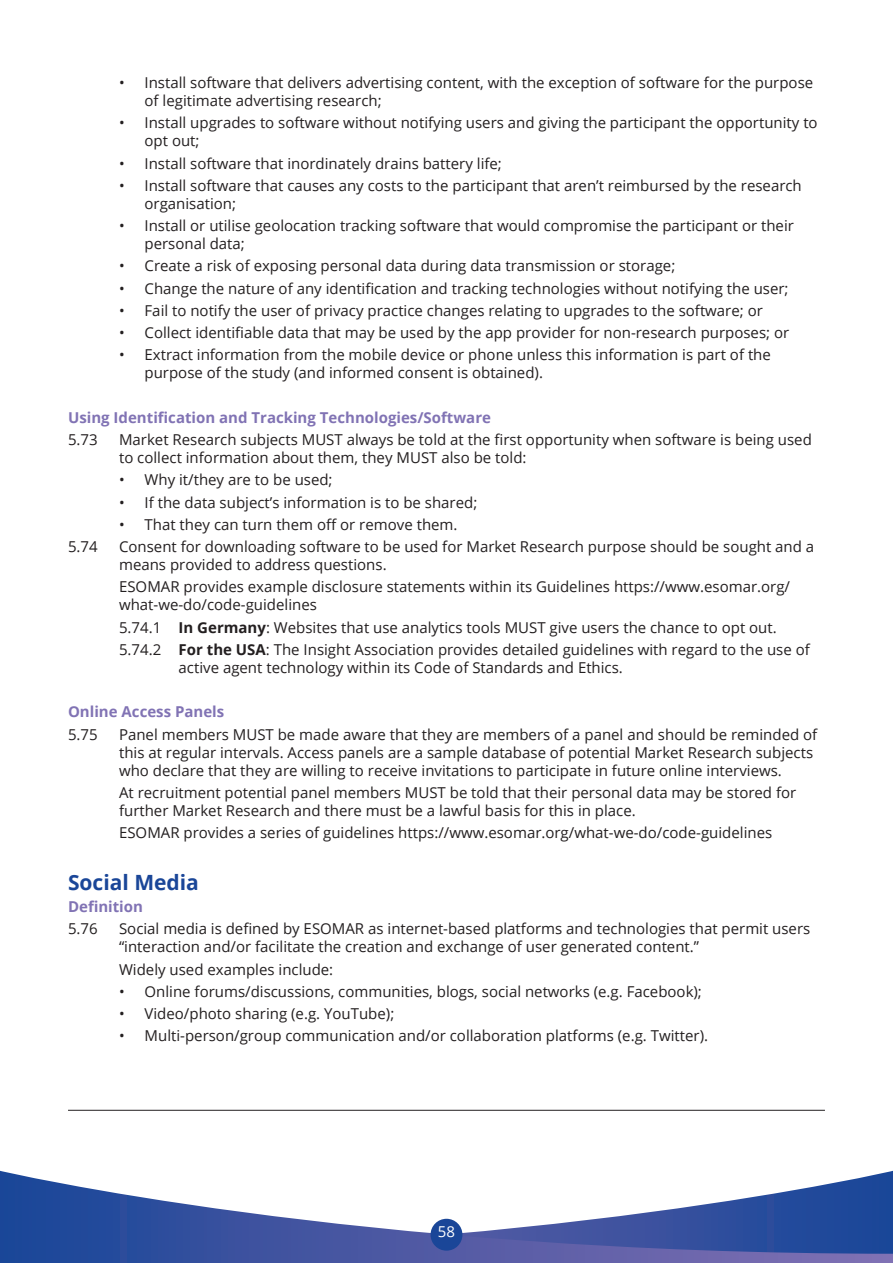
<style>
.page{position:relative;width:893px;height:1263px;background:#fff}
.page>*{position:absolute;margin:0;border:0;box-sizing:border-box;transform-origin:0 0}
.New_Header{font:700 21px "Open Sans";color:#1a4698}
.New_Header-2{font:15px/18px "Open Sans";color:#231f20}
.New_Sub-Header_Colou{font:700 15px "Open Sans";color:#8173b4}
.t1{font:15px "Open Sans";color:#fff}
.s1{font-weight:700}
</style>
<div class="page">
<svg style="left:0;top:1171px;width:893px;height:92px"></svg>
<div style="left:431px;top:1219px;width:31px;height:32px;background:#1a4698;border-radius:50%"></div>
<hr style="left:68px;top:1110px;width:757px;height:1px;background:#231f20">
<p class="New_Header-2" style="left:145px;top:73px;width:670px;text-indent:-26px">• Install software that delivers advertising content, with the exception of software for the purpose of legitimate advertising research;</p>
<p class="New_Header-2" style="left:145px;top:113px;width:675px;text-indent:-26px">• Install upgrades to software without notifying users and giving the participant the opportunity to opt out;</p>
<p class="New_Header-2" style="left:119px;top:154px;width:384px">• Install software that inordinately drains battery life;</p>
<p class="New_Header-2" style="left:145px;top:176px;width:659px;text-indent:-26px">• Install software that causes any costs to the participant that aren’t reimbursed by the research organisation;</p>
<p class="New_Header-2" style="left:145px;top:216px;width:651px;text-indent:-26px">• Install or utilise geolocation tracking software that would compromise the participant or their personal data;</p>
<p class="New_Header-2" style="left:119px;top:256px;width:558px">• Create a risk of exposing personal data during data transmission or storage;</p>
<p class="New_Header-2" style="left:119px;top:279px;width:671px">• Change the nature of any identification and tracking technologies without notifying the user;</p>
<p class="New_Header-2" style="left:119px;top:301px;width:645px">• Fail to notify the user of privacy practice changes relating to upgrades to the software; or</p>
<p class="New_Header-2" style="left:119px;top:323px;width:672px">• Collect identifiable data that may be used by the app provider for non-research purposes; or</p>
<p class="New_Header-2" style="left:145px;top:345px;width:628px;text-indent:-26px">• Extract information from the mobile device or phone unless this information is part of the purpose of the study (and informed consent is obtained).</p>
<p class="New_Sub-Header_Colou" style="left:68px;top:407px;width:424px">Using Identification and Tracking Technologies/Software</p>
<p class="New_Header-2" style="left:68px;top:430px;width:31px">5.73</p>
<p class="New_Header-2" style="left:119px;top:430px;width:694px">Market Research subjects MUST always be told at the first opportunity when software is being used to collect information about them, they MUST also be told:</p>
<p class="New_Header-2" style="left:119px;top:470px;width:215px">• Why it/they are to be used;</p>
<p class="New_Header-2" style="left:119px;top:493px;width:360px">• If the data subject’s information is to be shared;</p>
<p class="New_Header-2" style="left:119px;top:515px;width:340px">• That they can turn them off or remove them.</p>
<p class="New_Header-2" style="left:68px;top:537px;width:31px">5.74</p>
<p class="New_Header-2" style="left:119px;top:537px;width:697px">Consent for downloading software to be used for Market Research purpose should be sought and a means provided to address questions.</p>
<p class="New_Header-2" style="left:119px;top:577px;width:672px">ESOMAR provides example disclosure statements within its Guidelines https://www.esomar.org/ what-we-do/code-guidelines</p>
<p class="New_Header-2" style="left:119px;top:618px;width:659px">5.74.1 <span class="s1">In Germany</span>: Websites that use analytics tools MUST give users the chance to opt out.</p>
<p class="New_Header-2" style="left:179px;top:640px;width:633px;text-indent:-60px">5.74.2 <span class="s1">For the USA</span>: The Insight Association provides detailed guidelines with regard to the use of active agent technology within its Code of Standards and Ethics.</p>
<p class="New_Sub-Header_Colou" style="left:68px;top:701px;width:158px">Online Access Panels</p>
<p class="New_Header-2" style="left:68px;top:725px;width:31px">5.75</p>
<p class="New_Header-2" style="left:119px;top:725px;width:700px">Panel members MUST be made aware that they are members of a panel and should be reminded of this at regular intervals. Access panels are a sample database of potential Market Research subjects who declare that they are willing to receive invitations to participate in future online interviews.</p>
<p class="New_Header-2" style="left:119px;top:783px;width:679px">At recruitment potential panel members MUST be told that their personal data may be stored for further Market Research and there must be a lawful basis for this in place.</p>
<p class="New_Header-2" style="left:119px;top:823px;width:655px">ESOMAR provides a series of guidelines https://www.esomar.org/what-we-do/code-guidelines</p>
<p class="New_Header" style="left:68px;top:867px;width:132px">Social Media</p>
<p class="New_Sub-Header_Colou" style="left:68px;top:896px;width:76px">Definition</p>
<p class="New_Header-2" style="left:68px;top:919px;width:31px">5.76</p>
<p class="New_Header-2" style="left:119px;top:919px;width:693px">Social media is defined by ESOMAR as internet-based platforms and technologies that permit users “interaction and/or facilitate the creation and exchange of user generated content.”</p>
<p class="New_Header-2" style="left:119px;top:960px;width:216px">Widely used examples include:</p>
<p class="New_Header-2" style="left:119px;top:982px;width:584px">• Online forums/discussions, communities, blogs, social networks (e.g. Facebook);</p>
<p class="New_Header-2" style="left:119px;top:1004px;width:277px">• Video/photo sharing (e.g. YouTube);</p>
<p class="New_Header-2" style="left:119px;top:1026px;width:591px">• Multi-person/group communication and/or collaboration platforms (e.g. Twitter).</p>
<p class="t1" style="left:438px;top:1221px;width:19px">58</p>
</div>
